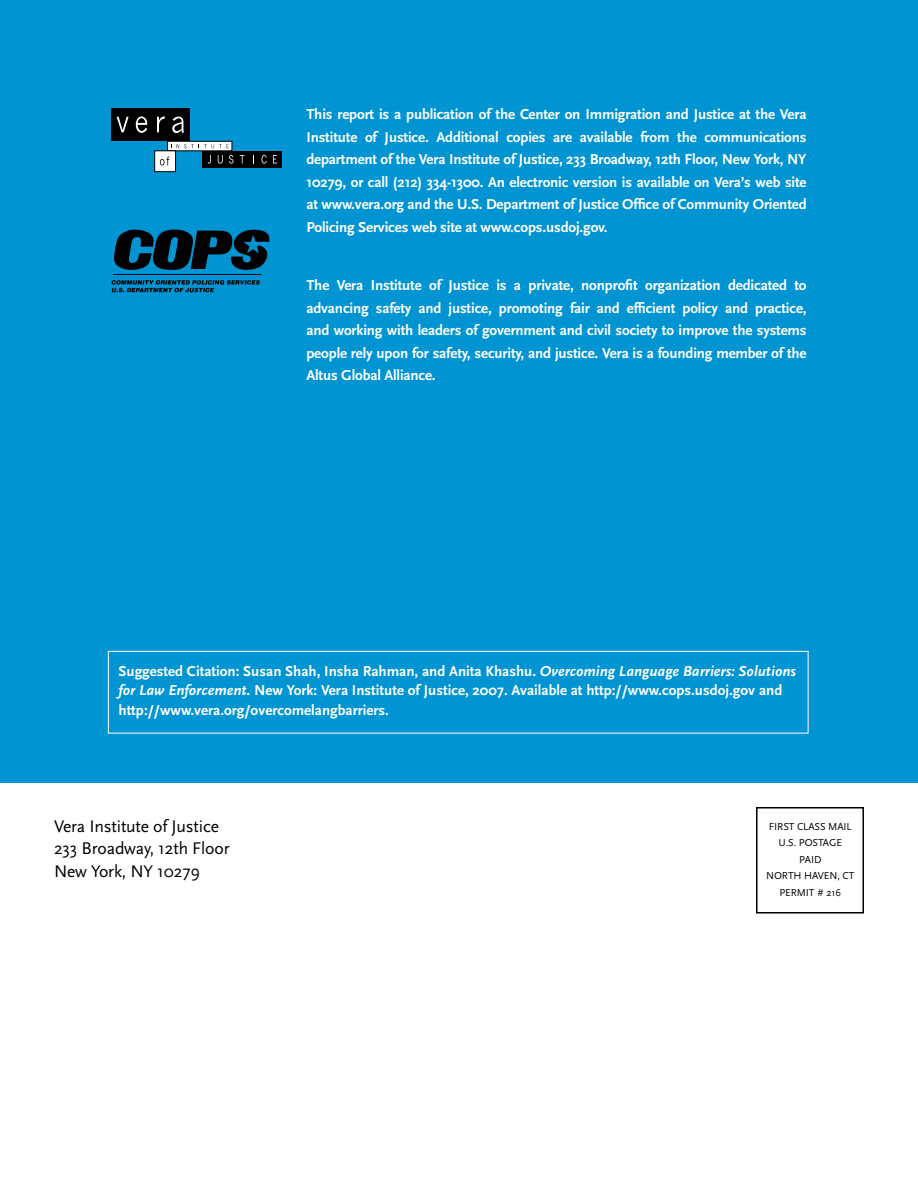
<style>
.page{position:relative;width:918px;height:1188px;background:#fff}
.page>*{position:absolute;margin:0;border:0;box-sizing:border-box;transform-origin:0 0}
.t1{font:17.7px/22.5px "Scala Sans";letter-spacing:-.01em;color:#000}
.t2{font:700 15px/22.5px "Scala Sans";color:#fff;text-align:justify}
.t3{font:10.5px/16.5px "Scala Sans";letter-spacing:-.005em;color:#000;text-align:center}
.s1{font-style:italic}
</style>
<div class="page">
<div style="left:0;top:0;width:918px;height:783px;background:#0094d2"></div>
<svg style="left:114px;top:230px;width:155px;height:42px;background:#00364d"></svg>
<hr style="left:113px;top:274px;width:147px;height:1px;background:#000">
<svg style="left:112px;top:280px;width:148px;height:12px;background:#00618a"></svg>
<div style="left:111px;top:108px;width:79px;height:33px;background:#000"></div>
<div style="left:203px;top:151px;width:79px;height:16px;background:#000"></div>
<svg style="left:117px;top:117px;width:12px;height:15px"></svg>
<svg style="left:136px;top:116px;width:11px;height:17px"></svg>
<svg style="left:157px;top:116px;width:8px;height:16px"></svg>
<svg style="left:172px;top:117px;width:12px;height:16px"></svg>
<div style="left:168px;top:141px;width:64px;height:10px;background:#fff"></div>
<div style="left:167px;top:141px;width:65px;height:10px;border:1px solid #000"></div>
<div style="left:155px;top:151px;width:21px;height:21px;background:#fff"></div>
<div style="left:154px;top:150px;width:22px;height:22px;border:1px solid #000"></div>
<svg style="left:160px;top:157px;width:9px;height:8px"></svg>
<svg style="left:171px;top:144px;width:58px;height:4px"></svg>
<svg style="left:208px;top:155px;width:3px;height:9px"></svg>
<svg style="left:218px;top:155px;width:5px;height:9px"></svg>
<svg style="left:229px;top:155px;width:4px;height:9px"></svg>
<svg style="left:240px;top:155px;width:5px;height:8px"></svg>
<svg style="left:262px;top:155px;width:5px;height:9px"></svg>
<svg style="left:273px;top:155px;width:4px;height:8px"></svg>
<div style="left:108px;top:651px;width:700px;height:83px;border:1px solid #fff"></div>
<div style="left:756px;top:807px;width:108px;height:107px;border:2px solid #000"></div>
<p class="t2" style="left:306px;top:103px;width:502px">This report is a publication of the Center on Immigration and Justice at the Vera Institute of Justice. Additional copies are available from the communications department of the Vera Institute of Justice, 233 Broadway, 12th Floor, New York, NY 10279, or call (212) 334-1300. An electronic version is available on Vera’s web site at www.vera.org and the U.S. Department of Justice Office of Community Oriented Policing Services web site at www.cops.usdoj.gov.</p>
<p class="t2" style="left:306px;top:274px;width:502px">The Vera Institute of Justice is a private, nonprofit organization dedicated to advancing safety and justice, promoting fair and efficient policy and practice, and working with leaders of government and civil society to improve the systems people rely upon for safety, security, and justice. Vera is a founding member of the Altus Global Alliance.</p>
<p class="t2" style="left:118px;top:661px;width:679px;line-height:19.5px;text-align:left">Suggested Citation: Susan Shah, Insha Rahman, and Anita Khashu. <span class="s1">Overcoming Language Barriers: Solutions for Law Enforcement.</span> New York: Vera Institute of Justice, 2007. Available at http://www.cops.usdoj.gov and http://www.vera.org/overcomelangbarriers.</p>
<p class="t1" style="left:54px;top:815px;width:177px">Vera Institute of Justice<br>233 Broadway, 12th Floor<br>New York, NY 10279</p>
<p class="t3" style="left:766px;top:818px;width:90px">FIRST CLASS MAIL<br>U.S. POSTAGE<br>PAID<br>NORTH HAVEN, CT<br>PERMIT # 216</p>
</div>
